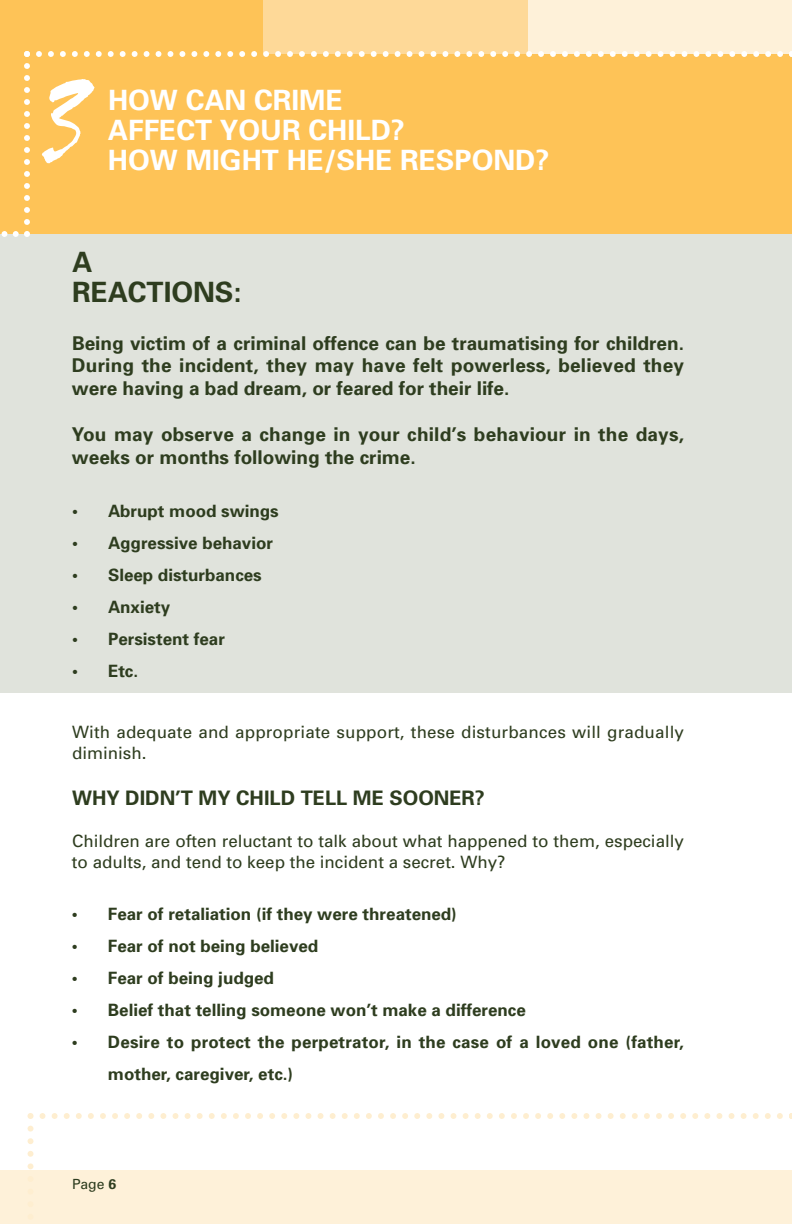
<style>
.page{position:relative;width:792px;height:1224px;background:#fff}
.page>*{position:absolute;margin:0;border:0;box-sizing:border-box;transform-origin:0 0}
.t1{font:128px "Tiger Rag Plain";color:#fff}
.t2{font:700 28px/30px "Univers";color:#fff}
.t3{font:700 28px/30px "Univers";color:#2e3d1f}
.t4{font:700 20px "Univers";color:#2e3d1f}
.t5{font:700 19px/22.8px "Univers";color:#2e3d1f;text-align:justify}
.t6{font:700 17px/32px "Univers";color:#2e3d1f}
.t7{font:17px/20.4px "Univers";color:#2e3d1f}
.t8{font:14px "Univers";color:#2e3d1f}
.s1{font-weight:700}
</style>
<div class="page">
<div style="left:0;top:0;width:792px;height:693px;background:#e0e3dc"></div>
<div style="left:0;top:0;width:264px;height:54px;background:#fec357"></div>
<div style="left:528px;top:0;width:264px;height:54px;background:#fef1d9"></div>
<div style="left:264px;top:0;width:264px;height:54px;background:#fed998"></div>
<div style="left:0;top:1170px;width:792px;height:54px;background:#fef1d9"></div>
<div style="left:0;top:51px;width:792px;height:186px;background:#fec357"></div>
<svg style="left:28px;top:1113px;width:764px;height:57px"></svg>
<h1 class="t1" style="left:36px;top:82px;width:50px">3</h1>
<h2 class="t2" style="left:108px;top:88px;width:443px">HOW CAN CRIME<br>AFFECT YOUR CHILD?<br>HOW MIGHT HE/SHE RESPOND?</h2>
<h2 class="t3" style="left:72px;top:250px;width:171px">A<br>REACTIONS:</h2>
<p class="t5" style="left:72px;top:333px;width:614px">Being victim of a criminal offence can be traumatising for children.<br>During the incident, they may have felt powerless, believed they were having a bad dream, or feared for their life.</p>
<p class="t5" style="left:72px;top:424px;width:614px">You may observe a change in your child’s behaviour in the days, weeks or months following the crime.</p>
<p class="t6" style="left:72px;top:497px;width:208px">• Abrupt mood swings</p>
<p class="t6" style="left:72px;top:529px;width:203px">• Aggressive behavior</p>
<p class="t6" style="left:72px;top:561px;width:191px">• Sleep disturbances</p>
<p class="t6" style="left:72px;top:593px;width:100px">• Anxiety</p>
<p class="t6" style="left:72px;top:625px;width:154px">• Persistent fear</p>
<p class="t6" style="left:72px;top:657px;width:68px">• Etc.</p>
<p class="t7" style="left:72px;top:724px;width:614px">With adequate and appropriate support, these disturbances will gradually diminish.</p>
<p class="t4" style="left:72px;top:791px;width:414px">WHY DIDN’T MY CHILD TELL ME SOONER?</p>
<p class="t7" style="left:72px;top:833px;width:614px">Children are often reluctant to talk about what happened to them, especially to adults, and tend to keep the incident a secret. Why?</p>
<p class="t6" style="left:72px;top:900px;width:386px">• Fear of retaliation (if they were threatened)</p>
<p class="t6" style="left:72px;top:932px;width:248px">• Fear of not being believed</p>
<p class="t6" style="left:72px;top:964px;width:203px">• Fear of being judged</p>
<p class="t6" style="left:72px;top:996px;width:455px">• Belief that telling someone won’t make a difference</p>
<p class="t6" style="left:108px;top:1028px;width:578px;text-indent:-36px">• Desire to protect the perpetrator, in the case of a loved one (father, mother, caregiver, etc.)</p>
<p class="t8" style="left:72px;top:1179px;width:46px">Page <span class="s1">6</span></p>
</div>
